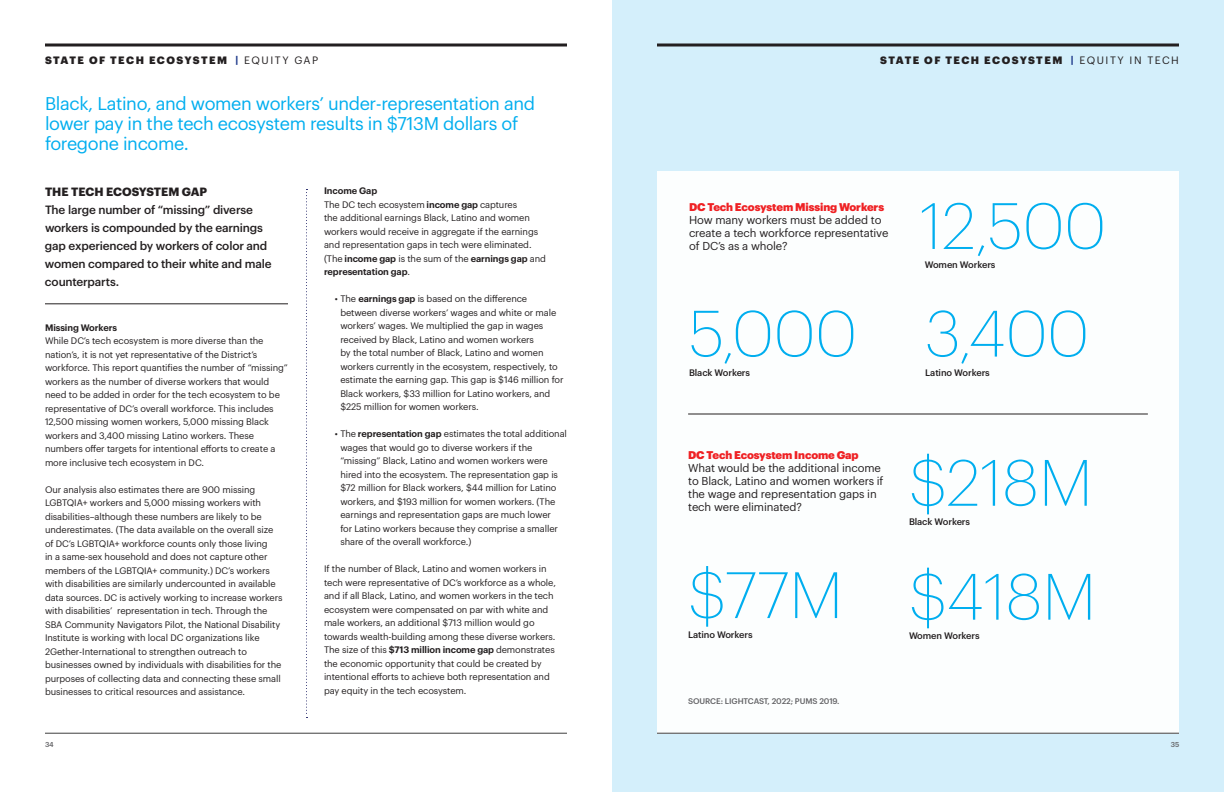
<style>
.page{position:relative;width:1224px;height:792px;background:#fff}
.page>*{position:absolute;margin:0;border:0;box-sizing:border-box;transform-origin:0 0}
.t1{font:200 64px "Graphik";letter-spacing:.005em;color:#00aeef}
.Body_Copy{font:18px/20px "Graphik";letter-spacing:-.02em;color:#00aeef}
.Intro_Copy{font:500 11.8px/18px "Graphik";letter-spacing:-.015em;color:#231f20}
.Intro_Copy-2{font:700 11.8px "Graphik";letter-spacing:.005em;color:#231f20}
.Body_Copy-2{font:11.2px/13px "Graphik";letter-spacing:-.01em;color:#231f20}
.Body_Copy-3{font:900 11px "Graphik";letter-spacing:-.01em;color:#ef2124}
.t2{font:900 10.5px "Graphik";letter-spacing:.135em;color:#231f20}
.Body_Copy-4{font:9.2px/13.5px "Graphik";letter-spacing:-.01em;color:#231f20}
.Body_Copy-5{font:500 9.2px "Graphik";letter-spacing:-.01em;color:#231f20}
.Body_Copy-6{font:600 9.2px "Graphik";letter-spacing:-.01em;color:#231f20}
.Footnote_3{font:500 8px "Graphik";letter-spacing:-.01em;color:#636366}
.t3{font:500 7px "Graphik";color:#636366}
.s1{color:#253f8e}
.s2{font-weight:400}
.s3{font-weight:600}
</style>
<div class="page">
<div style="left:612px;top:0;width:612px;height:792px;background:#d4effb"></div>
<hr style="left:45px;top:304px;width:243px;height:1px;background:#231f20">
<div style="left:657px;top:171px;width:522px;height:563px;background:#fff"></div>
<svg style="left:306px;top:189px;width:1px;height:529px"></svg>
<hr style="left:688px;top:414px;width:460px;height:1px;background:#231f20">
<hr style="left:45px;top:733px;width:522px;height:1px;background:#3e3e3f">
<hr style="left:657px;top:733px;width:522px;height:1px;background:#3e3e3f">
<hr style="left:45px;top:44px;width:522px;height:2px;background:#231f20">
<hr style="left:657px;top:44px;width:522px;height:2px;background:#231f20">
<p class="t2" style="left:45px;top:52px;width:275px">STATE OF TECH ECOSYSTEM <span class="s1">|</span> <span class="s2">EQUITY GAP</span></p>
<p class="Body_Copy" style="left:45px;top:92px;width:492px">Black, Latino, and women workers’ under-representation and lower pay in the tech ecosystem results in $713M dollars of foregone income.</p>
<p class="Intro_Copy-2" style="left:45px;top:183px;width:164px">THE TECH ECOSYSTEM GAP</p>
<p class="Intro_Copy" style="left:45px;top:200px;width:228px">The large number of “missing” diverse workers is compounded by the earnings gap experienced by workers of color and women compared to their white and male counterparts.</p>
<p class="Body_Copy-6" style="left:45px;top:321px;width:74px">Missing Workers</p>
<p class="Body_Copy-4" style="left:45px;top:334px;width:244px">While DC’s tech ecosystem is more diverse than the nation’s, it is not yet representative of the District’s workforce. This report quantifies the number of “missing” workers as the number of diverse workers that would need to be added in order for the tech ecosystem to be representative of DC’s overall workforce. This includes 12,500 missing women workers, 5,000 missing Black workers and 3,400 missing Latino workers. These numbers offer targets for intentional efforts to create a more inclusive tech ecosystem in DC.</p>
<p class="Body_Copy-4" style="left:45px;top:482px;width:239px">Our analysis also estimates there are 900 missing LGBTQIA+ workers and 5,000 missing workers with disabilities–although these numbers are likely to be underestimates. (The data available on the overall size of DC’s LGBTQIA+ workforce counts only those living<br>in a same-sex household and does not capture other members of the LGBTQIA+ community.) DC’s workers with disabilities are similarly undercounted in available data sources. DC is actively working to increase workers with disabilities’ representation in tech. Through the SBA Community Navigators Pilot, the National Disability Institute is working with local DC organizations like 2Gether-International to strengthen outreach to businesses owned by individuals with disabilities for the purposes of collecting data and connecting these small businesses to critical resources and assistance.</p>
<p class="Body_Copy-6" style="left:324px;top:184px;width:55px">Income Gap</p>
<p class="Body_Copy-4" style="left:324px;top:197px;width:224px">The DC tech ecosystem <span class="s3">income gap</span> captures<br>the additional earnings Black, Latino and women workers would receive in aggregate if the earnings and representation gaps in tech were eliminated. (The <span class="s3">income gap</span> is the sum of the <span class="s3">earnings gap</span> and <span class="s3">representation gap</span>.</p>
<p class="Body_Copy-4" style="left:340px;top:291px;width:225px;text-indent:-5px">• The <span class="s3">earnings gap</span> is based on the difference between diverse workers’ wages and white or male workers’ wages. We multiplied the gap in wages received by Black, Latino and women workers<br>by the total number of Black, Latino and women workers currently in the ecosystem, respectively, to estimate the earning gap. This gap is $146 million for Black workers, $33 million for Latino workers, and $225 million for women workers.</p>
<p class="Body_Copy-4" style="left:340px;top:426px;width:228px;text-indent:-5px">• The <span class="s3">representation gap</span> estimates the total additional wages that would go to diverse workers if the “missing” Black, Latino and women workers were hired into the ecosystem. The representation gap is $72 million for Black workers, $44 million for Latino workers, and $193 million for women workers. (The earnings and representation gaps are much lower<br>for Latino workers because they comprise a smaller share of the overall workforce.)</p>
<p class="Body_Copy-4" style="left:324px;top:561px;width:233px">If the number of Black, Latino and women workers in tech were representative of DC’s workforce as a whole, and if all Black, Latino, and women workers in the tech ecosystem were compensated on par with white and male workers, an additional $713 million would go towards wealth-building among these diverse workers.<br>The size of this <span class="s3">$713 million income gap</span> demonstrates the economic opportunity that could be created by intentional efforts to achieve both representation and pay equity in the tech ecosystem.</p>
<p class="t2" style="left:880px;top:52px;width:300px">STATE OF TECH ECOSYSTEM <span class="s1">|</span> <span class="s2">EQUITY IN TECH</span></p>
<p class="Body_Copy-3" style="left:689px;top:198px;width:197px">DC Tech Ecosystem Missing Workers</p>
<p class="Body_Copy-2" style="left:689px;top:212px;width:201px">How many workers must be added to create a tech workforce representative of DC’s as a whole?</p>
<p class="t1" style="left:689px;top:288px;width:169px">5,000</p>
<p class="Body_Copy-5" style="left:689px;top:366px;width:63px">Black Workers</p>
<p class="t1" style="left:920px;top:180px;width:187px">12,500</p>
<p class="Body_Copy-5" style="left:925px;top:258px;width:72px">Women Workers</p>
<p class="t1" style="left:925px;top:288px;width:165px">3,400</p>
<p class="Body_Copy-5" style="left:925px;top:366px;width:66px">Latino Workers</p>
<p class="Body_Copy-3" style="left:688px;top:447px;width:172px">DC Tech Ecosystem Income Gap</p>
<p class="Body_Copy-2" style="left:688px;top:461px;width:197px">What would be the additional income to Black, Latino and women workers if the wage and representation gaps in tech were eliminated?</p>
<p class="t1" style="left:909px;top:437px;width:186px">$218M</p>
<p class="Body_Copy-5" style="left:909px;top:515px;width:63px">Black Workers</p>
<p class="t1" style="left:688px;top:549px;width:157px">$77M</p>
<p class="t1" style="left:909px;top:551px;width:189px">$418M</p>
<p class="Body_Copy-5" style="left:688px;top:627px;width:66px">Latino Workers</p>
<p class="Body_Copy-5" style="left:909px;top:629px;width:72px">Women Workers</p>
<p class="Footnote_3" style="left:688px;top:695px;width:153px">SOURCE: LIGHTCAST, 2022; PUMS 2019.</p>
<p class="t3" style="left:45px;top:739px;width:10px">34</p>
<p class="t3" style="left:1171px;top:739px;width:10px">35</p>
</div>
